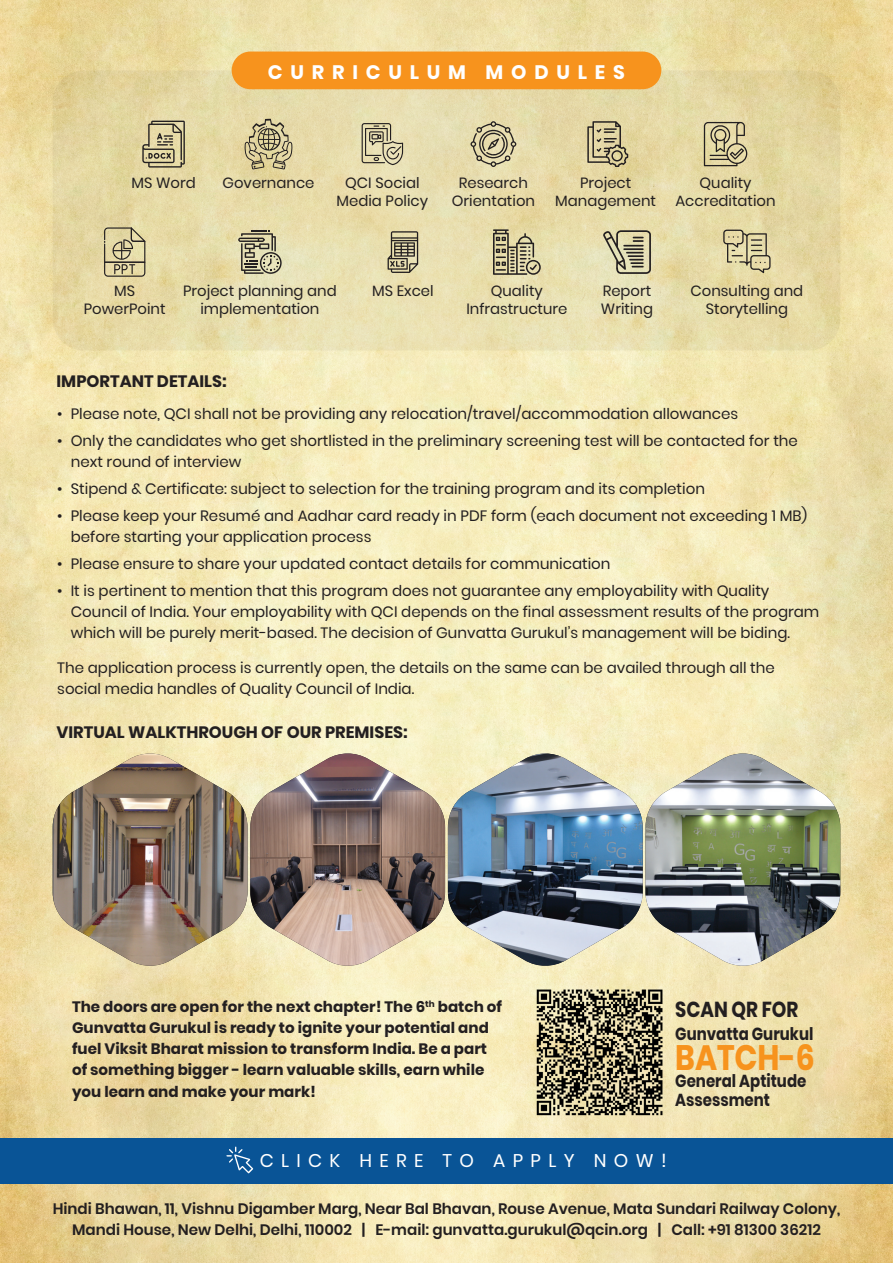
<style>
.page{position:relative;width:893px;height:1263px;background:#fff}
.page>*{position:absolute;margin:0;border:0;box-sizing:border-box;transform-origin:0 0}
.t1{font:700 35.25px "Poppins";color:#f7931d;scale:.86 1}
.t2{font:700 21.6px "Poppins";color:#231f20;scale:.86 1}
.t3{font:700 19.5px "Poppins";letter-spacing:.4em;color:#fff}
.t4{font:18.3px "Poppins";letter-spacing:.4em;color:#fff}
.t5{font:700 17.4px/18.3px "Poppins";color:#231f20;scale:.86 1}
.t6{font:700 16.5px "Poppins";color:#231f20}
.t7{font:700 15.15px/21.1px "Poppins";color:#231f20}
.t8{font:600 15.15px/20.5px "Poppins";color:#231f20;text-align:center}
.t9{font:15px/21px "Poppins";color:#231f20}
.t10{font:14.85px/17.5px "Poppins";color:#231f20;text-align:center}
</style>
<div class="page">
<img style="left:0;top:0;width:893px;height:1263px">
<svg style="left:53px;top:70px;width:787px;height:280px;fill:#e7dca9"></svg>
<div style="left:232px;top:52px;width:429px;height:37px;background:#f7931d;border-radius:19px"></div>
<img style="left:53px;top:752px;width:787px;height:215px">
<img style="left:645px;top:753px;width:195px;height:214px">
<div style="left:0;top:1138px;width:893px;height:46px;background:#095496"></div>
<svg style="left:226px;top:1146px;width:27px;height:27px"></svg>
<img style="left:530px;top:983px;width:139px;height:138px">
<svg style="left:142px;top:121px;width:43px;height:47px"></svg>
<svg style="left:245px;top:119px;width:47px;height:50px"></svg>
<svg style="left:362px;top:123px;width:41px;height:42px"></svg>
<svg style="left:470px;top:121px;width:46px;height:46px"></svg>
<svg style="left:587px;top:121px;width:41px;height:46px"></svg>
<svg style="left:704px;top:122px;width:43px;height:44px"></svg>
<svg style="left:104px;top:227px;width:41px;height:50px"></svg>
<svg style="left:238px;top:230px;width:44px;height:44px"></svg>
<svg style="left:388px;top:231px;width:30px;height:42px"></svg>
<svg style="left:493px;top:229px;width:48px;height:46px"></svg>
<svg style="left:602px;top:230px;width:49px;height:44px"></svg>
<svg style="left:723px;top:230px;width:48px;height:43px"></svg>
<h3 class="t3" style="left:268px;top:60px;width:358px">CURRICULUM MODULES</h3>
<p class="t10" style="left:131px;top:174px;width:66px">MS Word</p>
<p class="t10" style="left:223px;top:174px;width:93px">Governance</p>
<p class="t10" style="left:337px;top:174px;width:93px">QCI Social<br>Media Policy</p>
<p class="t10" style="left:452px;top:174px;width:85px">Research<br>Orientation</p>
<p class="t10" style="left:555px;top:174px;width:102px">Project<br>Management</p>
<p class="t10" style="left:675px;top:174px;width:102px">Quality<br>Accreditation</p>
<p class="t10" style="left:84px;top:282px;width:83px">MS<br>PowerPoint</p>
<p class="t10" style="left:183px;top:282px;width:155px">Project planning and implementation</p>
<p class="t10" style="left:372px;top:282px;width:63px">MS Excel</p>
<p class="t10" style="left:466px;top:282px;width:103px">Quality<br>Infrastructure</p>
<p class="t10" style="left:601px;top:282px;width:54px;text-align:left">Report<br>Writing</p>
<p class="t10" style="left:691px;top:282px;width:114px">Consulting and<br>Storytelling</p>
<p class="t6" style="left:57px;top:372px;width:172px">IMPORTANT DETAILS:</p>
<p class="t9" style="left:57px;top:403px;width:683px">• Please note, QCI shall not be providing any relocation/travel/accommodation allowances</p>
<p class="t9" style="left:71px;top:430px;width:729px;text-indent:-14px">• Only the candidates who get shortlisted in the preliminary screening test will be contacted for the next round of interview</p>
<p class="t9" style="left:57px;top:478px;width:649px">• Stipend &amp; Certificate: subject to selection for the training program and its completion</p>
<p class="t9" style="left:71px;top:505px;width:738px;text-indent:-14px">• Please keep your Resumé and Aadhar card ready in PDF form (each document not exceeding 1 MB) before starting your application process</p>
<p class="t9" style="left:57px;top:553px;width:555px">• Please ensure to share your updated contact details for communication</p>
<p class="t9" style="left:71px;top:580px;width:750px;text-indent:-14px">• It is pertinent to mention that this program does not guarantee any employability with Quality<br>Council of India. Your employability with QCI depends on the final assessment results of the program which will be purely merit-based. The decision of Gunvatta Gurukul’s management will be biding.</p>
<p class="t9" style="left:57px;top:657px;width:719px">The application process is currently open, the details on the same can be availed through all the social media handles of Quality Council of India.</p>
<p class="t6" style="left:57px;top:722px;width:353px">VIRTUAL WALKTHROUGH OF OUR PREMISES:</p>
<p class="t7" style="left:72px;top:996px;width:432px">The doors are open for the next chapter! The 6<sup>th</sup> batch of Gunvatta Gurukul is ready to ignite your potential and fuel Viksit Bharat mission to transform India. Be a part of something bigger - learn valuable skills, earn while you learn and make your mark!</p>
<h2 class="t2" style="left:675px;top:997px;width:145px">SCAN QR FOR</h2>
<p class="t5" style="left:675px;top:1024px;width:162px">Gunvatta Gurukul</p>
<h1 class="t1" style="left:675px;top:1037px;width:164px">BATCH-6</h1>
<p class="t5" style="left:675px;top:1072px;width:154px">General Aptitude<br>Assessment</p>
<p class="t4" style="left:260px;top:1150px;width:408px">CLICK HERE TO APPLY NOW!</p>
<p class="t8" style="left:53px;top:1199px;width:789px">Hindi Bhawan, 11, Vishnu Digamber Marg, Near Bal Bhavan, Rouse Avenue, Mata Sundari Railway Colony,<br>Mandi House, New Delhi, Delhi, 110002 | E-mail: gunvatta.gurukul@qcin.org | Call: +91 81300 36212</p>
</div>
